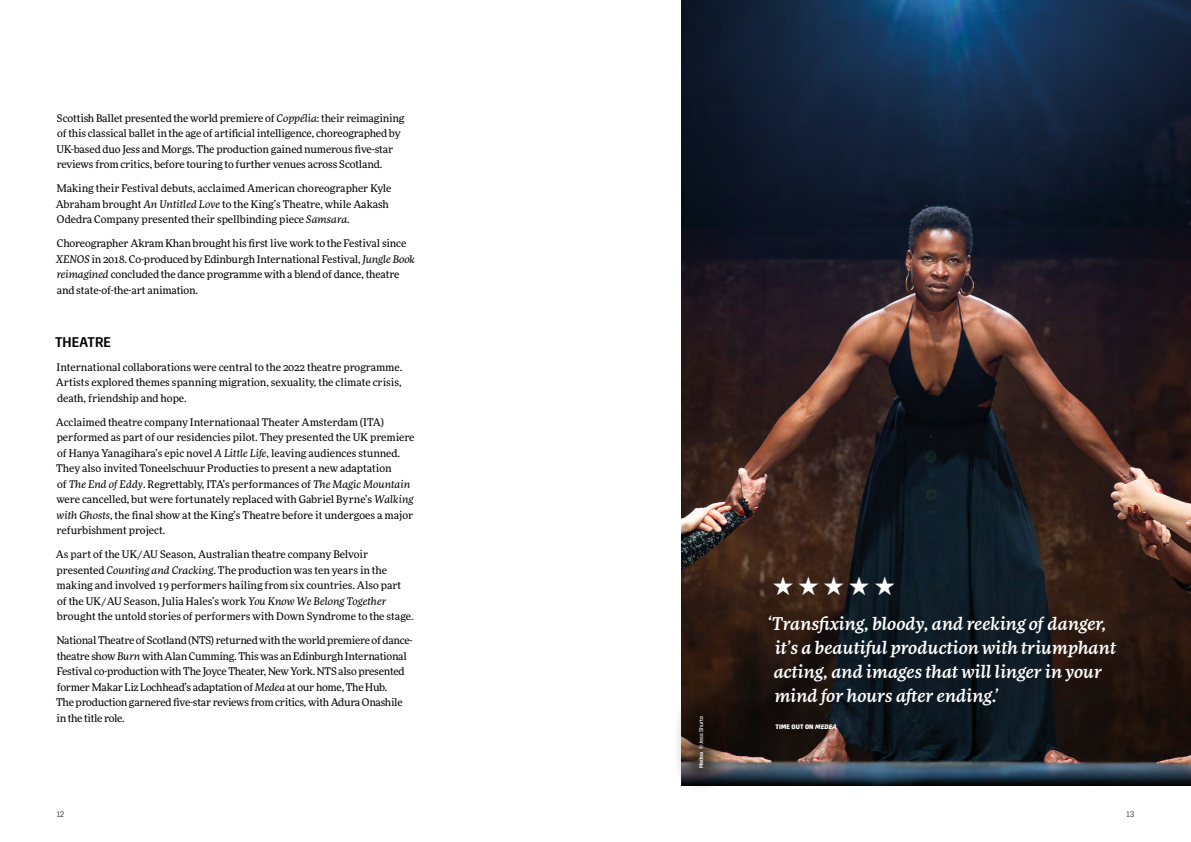
<style>
.page{position:relative;width:1191px;height:842px;background:#fff}
.page>*{position:absolute;margin:0;border:0;box-sizing:border-box;transform-origin:0 0}
.t1{font:italic 500 17.5px/24px "More Pro";color:#fff}
.t2{font:500 14px "Trim";letter-spacing:.01em;color:#000}
.t3{font:10.5px/15.5px "More Pro";letter-spacing:-.01em;color:#000}
.t4{font:300 8px "Trim";color:#000}
.t5{font:700 6.5px "Trim";letter-spacing:.02em;color:#fff}
.t6{font:5.5px "Trim";color:#fff}
.s1{font-style:italic}
.s2{font-weight:500}
</style>
<div class="page">
<img style="left:682px;top:0;width:509px;height:785px">
<div style="left:671px;top:689px;width:58px;height:104px;background:#000;opacity:.75"></div>
<svg style="left:773px;top:576px;width:45px;height:19px"></svg>
<svg style="left:824px;top:576px;width:19px;height:19px"></svg>
<svg style="left:849px;top:576px;width:20px;height:19px"></svg>
<svg style="left:875px;top:576px;width:19px;height:19px"></svg>
<p class="t3" style="left:57px;top:110px;width:349px">Scottish Ballet presented the world premiere of <span class="s1">Coppélia</span>: their reimagining of this classical ballet in the age of artificial intelligence, choreographed by UK-based duo Jess and Morgs. The production gained numerous five-star reviews from critics, before touring to further venues across Scotland.</p>
<p class="t3" style="left:56px;top:180px;width:337px">Making their Festival debuts, acclaimed American choreographer Kyle<br>Abraham brought <span class="s1">An Untitled Love</span> to the King’s Theatre, while Aakash<br>Odedra Company presented their spellbinding piece <span class="s1">Samsara</span>.</p>
<p class="t3" style="left:56px;top:235px;width:360px">Choreographer Akram Khan brought his first live work to the Festival since <span class="s1">XENOS</span> in 2018. Co-produced by Edinburgh International Festival, <span class="s1">Jungle Book reimagined</span> concluded the dance programme with a blend of dance, theatre and state-of-the-art animation.</p>
<h2 class="t2" style="left:55px;top:334px;width:58px">THEATRE</h2>
<p class="t3" style="left:56px;top:359px;width:348px;text-align:justify">International collaborations were central to the 2022 theatre programme.<br>Artists explored themes spanning migration, sexuality, the climate crisis, death, friendship and hope.</p>
<p class="t3" style="left:56px;top:414px;width:360px">Acclaimed theatre company Internationaal Theater Amsterdam (ITA) performed as part of our residencies pilot. They presented the UK premiere of Hanya Yanagihara’s epic novel <span class="s1">A Little Life,</span> leaving audiences stunned.<br>They also invited Toneelschuur Producties to present a new adaptation<br>of <span class="s1">The End of Eddy</span>. Regrettably, ITA’s performances of <span class="s1">The Magic Mountain </span>were cancelled, but were fortunately replaced with Gabriel Byrne’s <span class="s1">Walking with Ghosts</span>, the final show at the King’s Theatre before it undergoes a major refurbishment project.</p>
<p class="t3" style="left:56px;top:546px;width:359px">As part of the UK/AU Season, Australian theatre company Belvoir presented <span class="s1">Counting and Cracking</span>. The production was ten years in the making and involved 19 performers hailing from six countries. Also part<br>of the UK/AU Season, Julia Hales’s work <span class="s1">You Know We Belong Together </span>brought the untold stories of performers with Down Syndrome to the stage.</p>
<p class="t3" style="left:56px;top:632px;width:358px">National Theatre of Scotland (NTS) returned with the world premiere of dance&shy;theatre show <span class="s1">Burn</span> with Alan Cumming. This was an Edinburgh International Festival co-production with The Joyce Theater, New York. NTS also presented former Makar Liz Lochhead’s adaptation of <span class="s1">Medea</span> at our home, The Hub.<br>The production garnered five-star reviews from critics, with Adura Onashile in the title role.</p>
<p class="t6" style="left:698px;top:768px;width:54px;rotate:-90deg"><span class="s2">Medea</span> © Jess Shurte</p>
<h1 class="t1" style="left:773px;top:610px;width:344px;text-indent:-6px">‘Transfixing, bloody, and reeking of danger, it’s a beautiful production with triumphant acting, and images that will linger in your mind for hours after ending.’</h1>
<p class="t5" style="left:775px;top:722px;width:63px">TIME OUT ON <span class="s1">MEDEA</span></p>
<p class="t4" style="left:57px;top:809px;width:9px">12</p>
<p class="t4" style="left:1126px;top:809px;width:9px">13</p>
</div>
